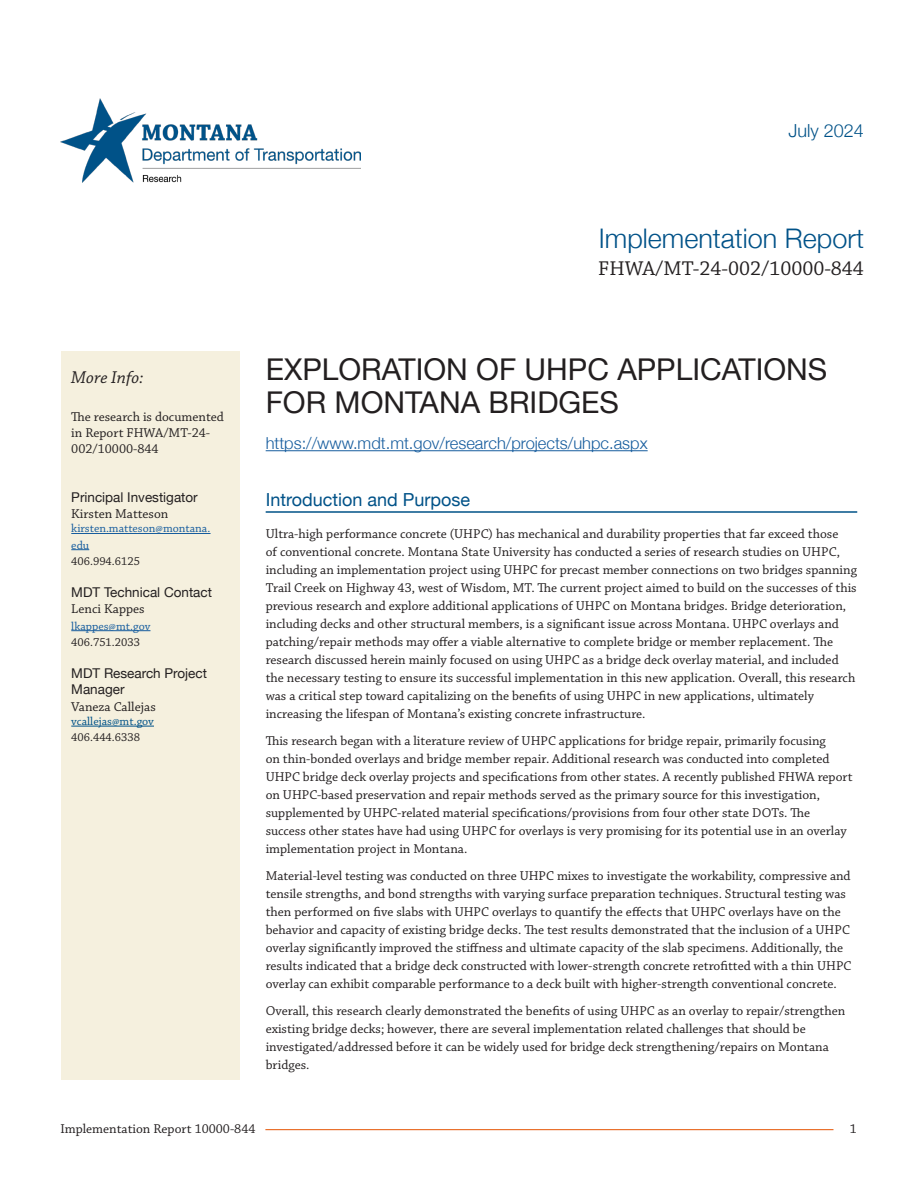
<style>
.page{position:relative;width:918px;height:1188px;background:#fff}
.page>*{position:absolute;margin:0;border:0;box-sizing:border-box;transform-origin:0 0}
.t1{font:30px/33px "Helvetica Neue";color:#231f20}
.t2{font:300 27px "Helvetica Neue";color:#005288}
.t3{font:21px "Chaparral Pro";color:#231f20}
.t4{font:18px "Helvetica Neue";color:#005288}
.t5{font:italic 18px "Chaparral Pro";color:#231f20}
.t6{font:300 18px "Helvetica Neue";color:#005288}
.t7{font:300 16.5px "Helvetica Neue";color:#175d9e}
.t8{font:13.5px/18px "Chaparral Pro";color:#231f20}
.t9{font:13.5px/16.2px "Helvetica Neue";color:#231f20}
.t10{font:12px/16.2px "Chaparral Pro";color:#175d9e}
.t11{font:12px "Chaparral Pro";color:#231f20}
.t12{font:12px "Chaparral Pro";color:#005288}
</style>
<div class="page">
<hr style="left:265px;top:1129px;width:568px;height:1px;background:#e55302">
<div style="left:61px;top:352px;width:179px;height:728px;background:#f5f0de"></div>
<img style="left:61px;top:99px;width:300px;height:84px">
<hr style="left:266px;top:450px;width:382px;height:1px;background:#175d9e">
<hr style="left:71px;top:533px;width:140px;height:1px;background:#175d9e">
<svg style="left:71px;top:549px;width:18px;height:1px"></svg>
<hr style="left:71px;top:630px;width:79px;height:1px;background:#175d9e">
<hr style="left:71px;top:726px;width:83px;height:1px;background:#005288">
<hr style="left:266px;top:511px;width:591px;height:2px;background:#005288">
<h3 class="t6" style="left:789px;top:116px;width:77px">July 2024</h3>
<h3 class="t5" style="left:71px;top:367px;width:74px">More Info:</h3>
<p class="t8" style="left:71px;top:409px;width:154px;line-height:16.2px">The research is documented in Report FHWA/MT-24-<br>002/10000-844</p>
<p class="t9" style="left:71px;top:490px;width:128px">Principal Investigator</p>
<p class="t8" style="left:71px;top:505px;width:99px">Kirsten Matteson</p>
<p class="t10" style="left:71px;top:521px;width:141px">kirsten.matteson@montana. edu</p>
<p class="t11" style="left:71px;top:554px;width:70px">406.994.6125</p>
<p class="t9" style="left:71px;top:585px;width:142px">MDT Technical Contact</p>
<p class="t8" style="left:71px;top:601px;width:75px">Lenci Kappes</p>
<p class="t10" style="left:71px;top:618px;width:81px">lkappes@mt.gov</p>
<p class="t11" style="left:71px;top:635px;width:70px">406.751.2033</p>
<p class="t9" style="left:71px;top:666px;width:137px">MDT Research Project<br>Manager</p>
<p class="t8" style="left:71px;top:698px;width:86px">Vaneza Callejas</p>
<p class="t12" style="left:71px;top:714px;width:84px">vcallejas@mt.gov</p>
<p class="t11" style="left:71px;top:731px;width:70px">406.444.6338</p>
<h2 class="t2" style="left:599px;top:216px;width:267px">Implementation Report</h2>
<h3 class="t3" style="left:598px;top:256px;width:267px">FHWA/MT-24-002/10000-844</h3>
<h1 class="t1" style="left:266px;top:355px;width:563px">EXPLORATION OF UHPC APPLICATIONS<br>FOR MONTANA BRIDGES</h1>
<p class="t7" style="left:266px;top:430px;width:383px">https://www.mdt.mt.gov/research/projects/uhpc.aspx</p>
<h3 class="t4" style="left:266px;top:487px;width:206px">Introduction and Purpose</h3>
<p class="t8" style="left:266px;top:526px;width:593px">Ultra-high performance concrete (UHPC) has mechanical and durability properties that far exceed those<br>of conventional concrete. Montana State University has conducted a series of research studies on UHPC, including an implementation project using UHPC for precast member connections on two bridges spanning Trail Creek on Highway 43, west of Wisdom, MT. The current project aimed to build on the successes of this previous research and explore additional applications of UHPC on Montana bridges. Bridge deterioration, including decks and other structural members, is a significant issue across Montana. UHPC overlays and patching/repair methods may offer a viable alternative to complete bridge or member replacement. The research discussed herein mainly focused on using UHPC as a bridge deck overlay material, and included the necessary testing to ensure its successful implementation in this new application. Overall, this research was a critical step toward capitalizing on the benefits of using UHPC in new applications, ultimately increasing the lifespan of Montana’s existing concrete infrastructure.</p>
<p class="t8" style="left:266px;top:733px;width:589px">This research began with a literature review of UHPC applications for bridge repair, primarily focusing<br>on thin-bonded overlays and bridge member repair. Additional research was conducted into completed UHPC bridge deck overlay projects and specifications from other states. A recently published FHWA report on UHPC-based preservation and repair methods served as the primary source for this investigation, supplemented by UHPC-related material specifications/provisions from four other state DOTs. The success other states have had using UHPC for overlays is very promising for its potential use in an overlay implementation project in Montana.</p>
<p class="t8" style="left:266px;top:868px;width:587px">Material-level testing was conducted on three UHPC mixes to investigate the workability, compressive and tensile strengths, and bond strengths with varying surface preparation techniques. Structural testing was then performed on five slabs with UHPC overlays to quantify the effects that UHPC overlays have on the behavior and capacity of existing bridge decks. The test results demonstrated that the inclusion of a UHPC overlay significantly improved the stiffness and ultimate capacity of the slab specimens. Additionally, the results indicated that a bridge deck constructed with lower-strength concrete retrofitted with a thin UHPC overlay can exhibit comparable performance to a deck built with higher-strength conventional concrete.</p>
<p class="t8" style="left:266px;top:1003px;width:581px">Overall, this research clearly demonstrated the benefits of using UHPC as an overlay to repair/strengthen existing bridge decks; however, there are several implementation related challenges that should be investigated/addressed before it can be widely used for bridge deck strengthening/repairs on Montana bridges.</p>
<p class="t8" style="left:60px;top:1120px;width:197px">Implementation Report 10000-844</p>
<p class="t8" style="left:850px;top:1120px;width:9px">1</p>
</div>
